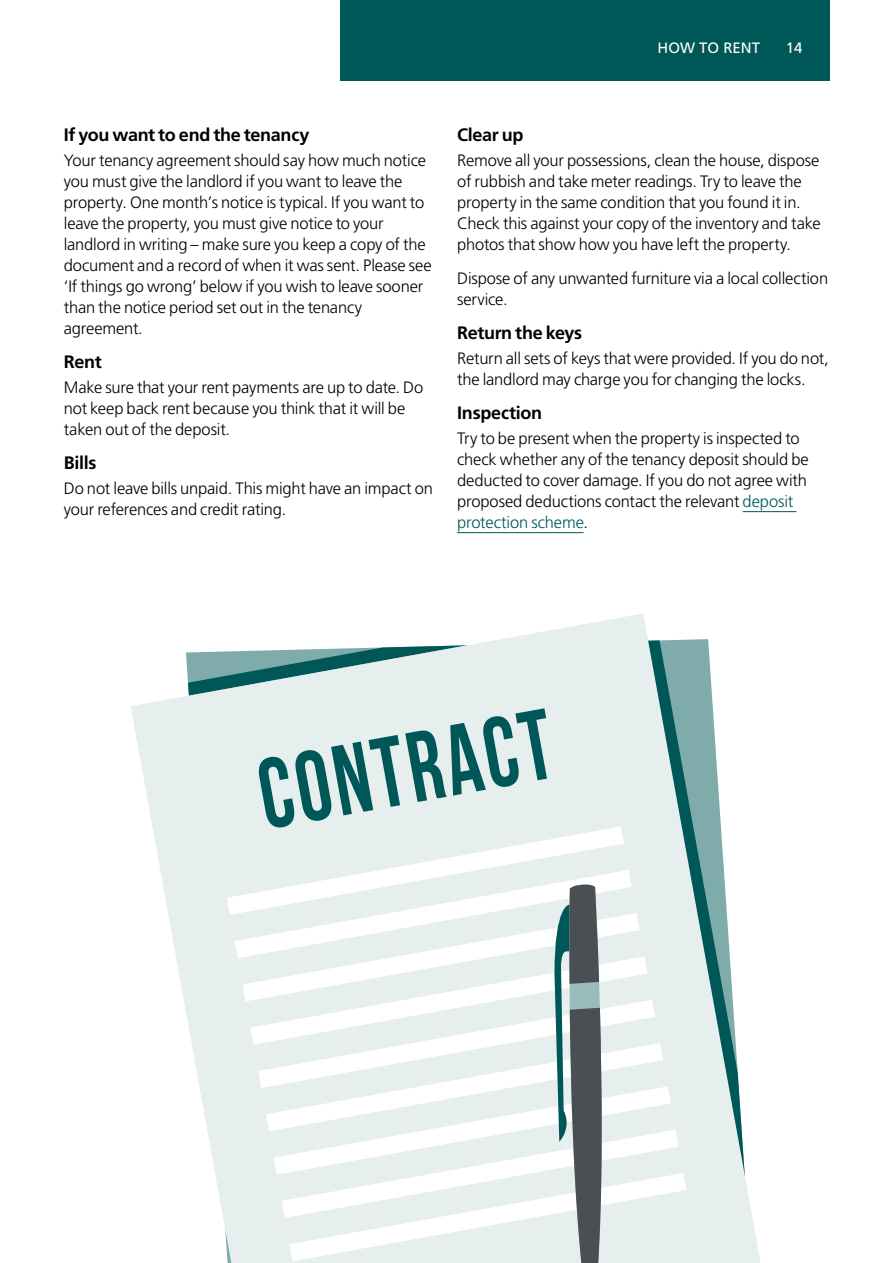
<style>
.page{position:relative;width:893px;height:1263px;background:#fff}
.page>*{position:absolute;margin:0;border:0;box-sizing:border-box;transform-origin:0 0}
.t1{font:700 18px "Frutiger LT Std";letter-spacing:-.015em;color:#000}
.t2{font:300 16.5px/21px "Frutiger LT Std";letter-spacing:-.01em;color:#000}
.t3{font:15px "Frutiger LT Std";color:#fff}
.s1{color:#005757}
</style>
<div class="page">
<div style="left:340px;top:0;width:489px;height:81px;background:#005757"></div>
<hr style="left:743px;top:511px;width:53px;height:1px;background:#005757">
<hr style="left:457px;top:532px;width:126px;height:1px;background:#005757">
<svg style="left:131px;top:614px;width:630px;height:649px"></svg>
<svg style="left:227px;top:708px;width:459px;height:555px"></svg>
<p class="t3" style="left:658px;top:39px;width:104px">HOW TO RENT</p>
<p class="t3" style="left:786px;top:39px;width:18px">14</p>
<p class="t1" style="left:64px;top:124px;width:247px">If you want to end the tenancy</p>
<p class="t2" style="left:64px;top:150px;width:369px">Your tenancy agreement should say how much notice you must give the landlord if you want to leave the property. One month’s notice is typical. If you want to leave the property, you must give notice to your landlord in writing – make sure you keep a copy of the document and a record of when it was sent. Please see ‘If things go wrong’ below if you wish to leave sooner than the notice period set out in the tenancy agreement.</p>
<p class="t1" style="left:64px;top:351px;width:39px">Rent</p>
<p class="t2" style="left:64px;top:377px;width:361px">Make sure that your rent payments are up to date. Do not keep back rent because you think that it will be taken out of the deposit.</p>
<p class="t1" style="left:64px;top:452px;width:34px">Bills</p>
<p class="t2" style="left:64px;top:478px;width:371px">Do not leave bills unpaid. This might have an impact on your references and credit rating.</p>
<p class="t1" style="left:457px;top:124px;width:68px">Clear up</p>
<p class="t2" style="left:457px;top:150px;width:365px">Remove all your possessions, clean the house, dispose of rubbish and take meter readings. Try to leave the property in the same condition that you found it in.<br>Check this against your copy of the inventory and take photos that show how you have left the property.</p>
<p class="t2" style="left:457px;top:268px;width:373px">Dispose of any unwanted furniture via a local collection service.</p>
<p class="t1" style="left:457px;top:322px;width:127px">Return the keys</p>
<p class="t2" style="left:457px;top:348px;width:373px">Return all sets of keys that were provided. If you do not, the landlord may charge you for changing the locks.</p>
<p class="t1" style="left:457px;top:402px;width:87px">Inspection</p>
<p class="t2" style="left:457px;top:428px;width:353px">Try to be present when the property is inspected to check whether any of the tenancy deposit should be deducted to cover damage. If you do not agree with proposed deductions contact the relevant <span class="s1">deposit protection scheme</span>.</p>
</div>
